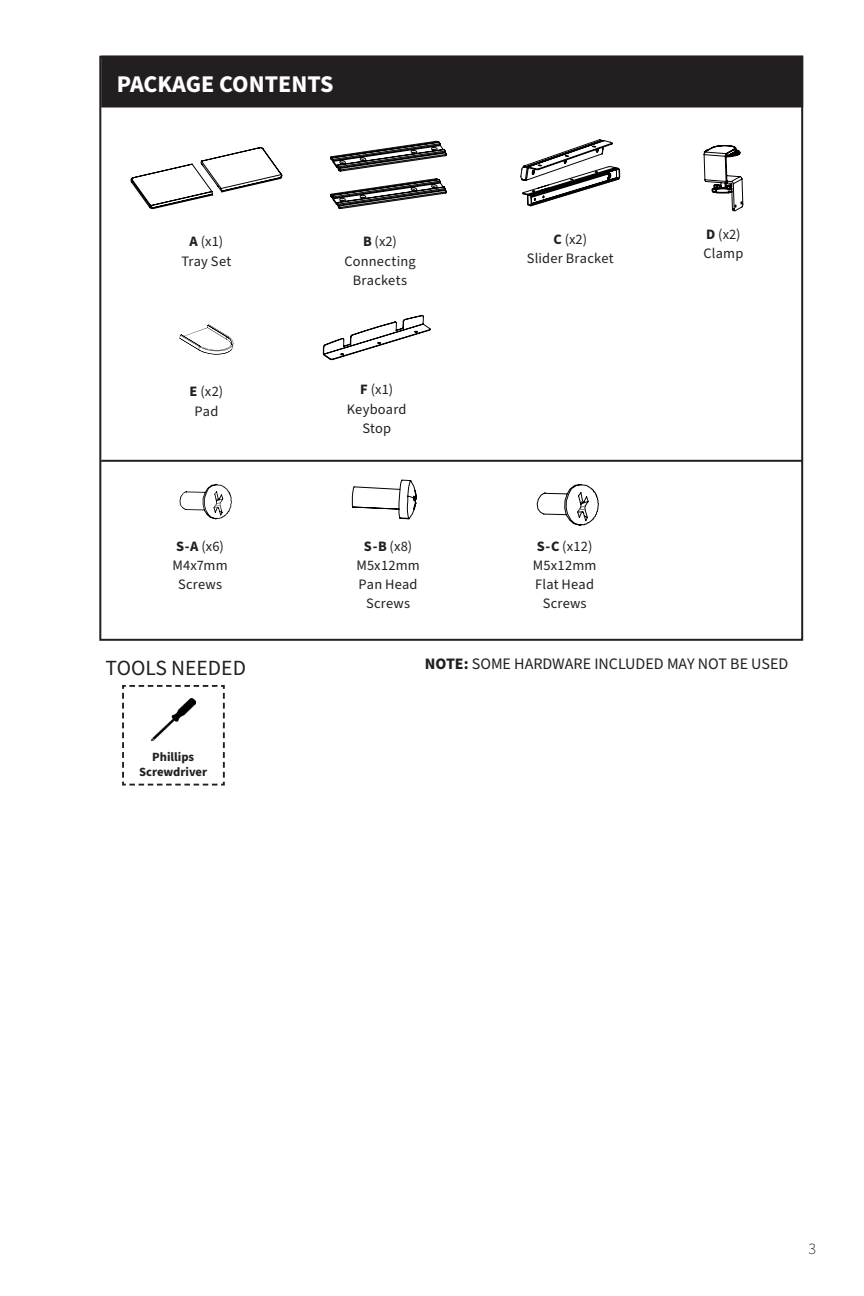
<style>
.page{position:relative;width:864px;height:1296px;background:#fff}
.page>*{position:absolute;margin:0;border:0;box-sizing:border-box;transform-origin:0 0}
.t1{font:700 24px "Source Sans Pro";color:#fff}
.t2{font:21.6px "Source Sans Pro";color:#231f20}
.t3{font:16px "Source Sans Pro";color:#231f20}
.t4{font:300 16px "Source Sans Pro";color:#231f20}
.t5{font:14.4px/19.2px "Source Sans Pro";letter-spacing:.015em;color:#231f20;text-align:center}
.t6{font:700 12.6px/15.2px "Source Sans Pro";color:#231f20;text-align:center}
.s1{font-weight:700}
</style>
<div class="page">
<div style="left:102px;top:57px;width:700px;height:49px;background:#231f20"></div>
<div style="left:101px;top:56px;width:702px;height:52px;border:2px solid #231f20"></div>
<svg style="left:122px;top:685px;width:103px;height:101px"></svg>
<img style="left:151px;top:698px;width:44px;height:43px">
<svg style="left:704px;top:145px;width:39px;height:67px"></svg>
<svg style="left:180px;top:484px;width:52px;height:35px"></svg>
<svg style="left:351px;top:479px;width:66px;height:41px"></svg>
<svg style="left:180px;top:325px;width:53px;height:30px"></svg>
<svg style="left:131px;top:147px;width:151px;height:62px"></svg>
<svg style="left:537px;top:484px;width:62px;height:42px"></svg>
<svg style="left:330px;top:141px;width:117px;height:68px"></svg>
<svg style="left:521px;top:139px;width:99px;height:67px"></svg>
<svg style="left:323px;top:315px;width:108px;height:45px"></svg>
<hr style="left:101px;top:460px;width:702px;height:2px;background:#231f20">
<p class="t1" style="left:117px;top:67px;width:218px">PACKAGE CONTENTS</p>
<p class="t5" style="left:190px;top:232px;width:35px"><span class="s1">A</span> (x1)</p>
<p class="t5" style="left:182px;top:252px;width:51px">Tray Set</p>
<p class="t5" style="left:190px;top:383px;width:35px"><span class="s1">E</span> (x2)</p>
<p class="t5" style="left:195px;top:402px;width:25px">Pad</p>
<p class="t5" style="left:176px;top:537px;width:49px"><span class="s1">S-A</span> (x6)</p>
<p class="t5" style="left:173px;top:556px;width:57px">M4x7mm<br>Screws</p>
<p class="t2" style="left:106px;top:653px;width:142px">TOOLS NEEDED</p>
<p class="t6" style="left:139px;top:749px;width:70px">Phillips<br>Screwdriver</p>
<p class="t5" style="left:363px;top:232px;width:35px"><span class="s1">B</span> (x2)</p>
<p class="t5" style="left:344px;top:252px;width:73px">Connecting<br>Brackets</p>
<p class="t5" style="left:360px;top:381px;width:35px"><span class="s1">F</span> (x1)</p>
<p class="t5" style="left:347px;top:400px;width:61px">Keyboard</p>
<p class="t5" style="left:362px;top:419px;width:30px">Stop</p>
<p class="t5" style="left:364px;top:537px;width:50px"><span class="s1">S-B</span> (x8)</p>
<p class="t5" style="left:356px;top:556px;width:65px">M5x12mm<br>Pan Head<br>Screws</p>
<p class="t5" style="left:553px;top:230px;width:35px"><span class="s1">C</span> (x2)</p>
<p class="t5" style="left:527px;top:249px;width:88px">Slider Bracket</p>
<p class="t5" style="left:706px;top:225px;width:36px"><span class="s1">D</span> (x2)</p>
<p class="t5" style="left:704px;top:244px;width:41px">Clamp</p>
<p class="t5" style="left:537px;top:537px;width:57px"><span class="s1">S-C</span> (x12)</p>
<p class="t5" style="left:533px;top:556px;width:65px">M5x12mm<br>Flat Head<br>Screws</p>
<p class="t3" style="left:425px;top:653px;width:365px"><span class="s1">NOTE:</span> SOME HARDWARE INCLUDED MAY NOT BE USED</p>
<p class="t4" style="left:808px;top:1238px;width:9px">3</p>
</div>
